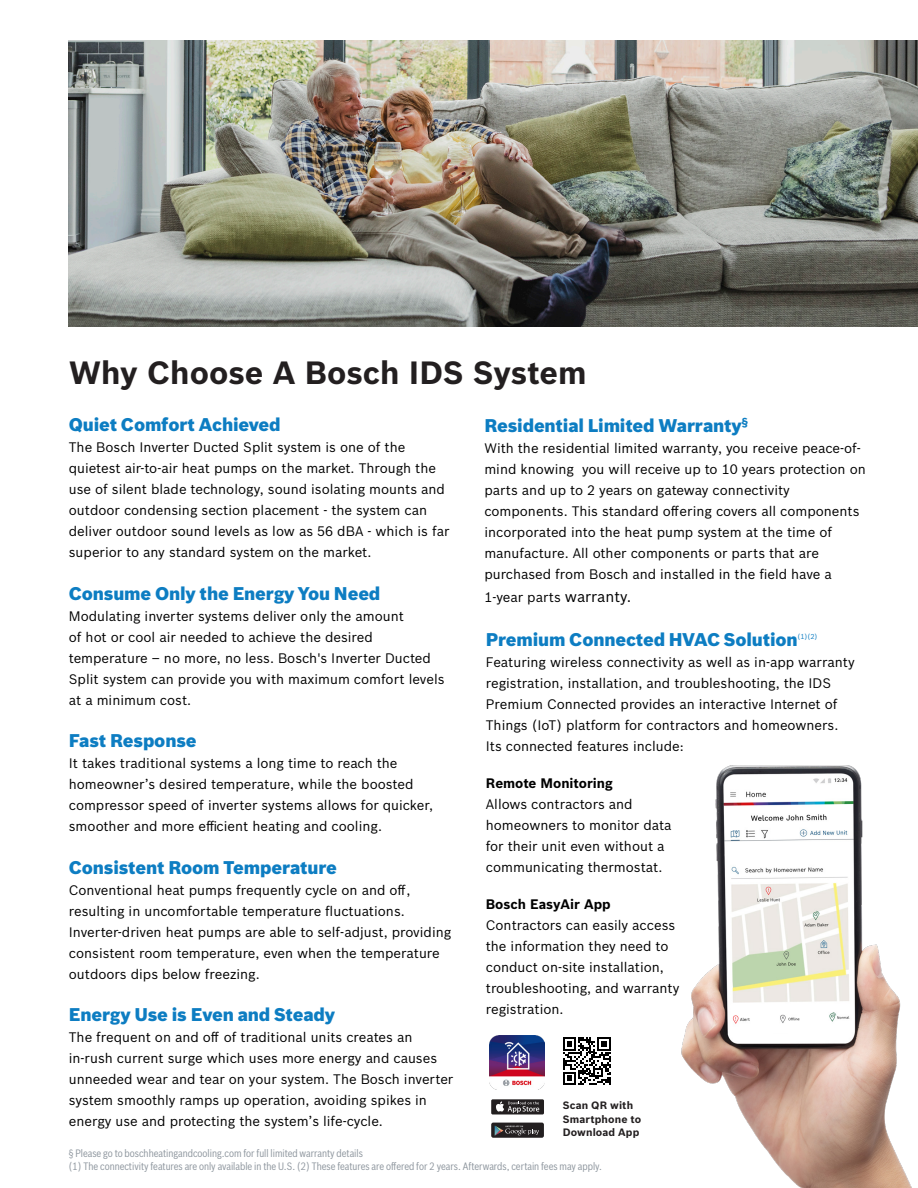
<style>
.page{position:relative;width:918px;height:1188px;background:#fff}
.page>*{position:absolute;margin:0;border:0;box-sizing:border-box;transform-origin:0 0}
.t1{font:700 31.5px "Bosch Sans";color:#231f20}
.Intro_11_6_Bosch_Blu{font:900 18px "Bosch Sans";letter-spacing:-.01em;color:#0d7dc2}
.Intro_11_6_Bosch_Blu-2{font:13.5px/21px "Bosch Sans";color:#000}
.t2{font:10.5px "Bosch Sans Cond";color:#8f979f}
.Intro_11_6_Bosch_Blu-3{font:700 10.5px/13.5px "Bosch Sans";letter-spacing:.01em;color:#231f20}
.Intro_11_6_Bosch_Blu-4{font:7.05px "Bosch Sans";color:#0d7dc2}
.s1{font-size:15px}
.s2{font-weight:700}
</style>
<div class="page">
<svg style="left:563px;top:1037px;width:48px;height:48px"></svg>
<img style="left:69px;top:41px;width:849px;height:286px">
<img style="left:681px;top:766px;width:231px;height:422px">
<div style="left:491px;top:1123px;width:53px;height:15px;background:#231f20;border-radius:2px"></div>
<svg style="left:495px;top:1126px;width:44px;height:10px"></svg>
<div style="left:491px;top:1099px;width:53px;height:15px;background:#231f20;border-radius:2px"></div>
<svg style="left:496px;top:1101px;width:43px;height:12px"></svg>
<img style="left:490px;top:1035px;width:54px;height:54px">
<p class="t1" style="left:69px;top:349px;width:519px">Why Choose A Bosch IDS System</p>
<p class="Intro_11_6_Bosch_Blu" style="left:484px;top:412px;width:266px">Residential Limited Warranty<sup>§</sup></p>
<p class="Intro_11_6_Bosch_Blu-2" style="left:484px;top:437px;width:383px">With the residential limited warranty, you receive peace-of&shy;mind knowing you will receive up to 10 years protection on parts and up to 2 years on gateway connectivity components. This standard offering covers all components incorporated into the heat pump system at the time of manufacture. All other components or parts that are purchased from Bosch and installed in the field have a</p>
<p class="Intro_11_6_Bosch_Blu-2" style="left:484px;top:585px;width:149px">1-year parts <span class="s1">warranty.</span></p>
<p class="Intro_11_6_Bosch_Blu" style="left:69px;top:411px;width:213px">Quiet Comfort Achieved</p>
<p class="Intro_11_6_Bosch_Blu-2" style="left:69px;top:436px;width:382px">The Bosch Inverter Ducted Split system is one of the quietest air-to-air heat pumps on the market. Through the use of silent blade technology, sound isolating mounts and outdoor condensing section placement - the system can deliver outdoor sound levels as low as 56 dBA - which is far superior to any standard system on the market.</p>
<p class="Intro_11_6_Bosch_Blu" style="left:69px;top:579px;width:313px">Consume Only the Energy You Need</p>
<p class="Intro_11_6_Bosch_Blu-2" style="left:69px;top:604px;width:377px">Modulating inverter systems deliver only the amount<br>of hot or cool air needed to achieve the desired temperature – no more, no less. Bosch's Inverter Ducted Split system can provide you with maximum comfort levels at a minimum cost.</p>
<p class="Intro_11_6_Bosch_Blu" style="left:69px;top:727px;width:129px">Fast Response</p>
<p class="Intro_11_6_Bosch_Blu-2" style="left:69px;top:752px;width:366px">It takes traditional systems a long time to reach the homeowner’s desired temperature, while the boosted compressor speed of inverter systems allows for quicker, smoother and more efficient heating and cooling.</p>
<p class="Intro_11_6_Bosch_Blu" style="left:69px;top:854px;width:270px">Consistent Room Temperature</p>
<p class="Intro_11_6_Bosch_Blu-2" style="left:69px;top:879px;width:384px">Conventional heat pumps frequently cycle on and off, resulting in uncomfortable temperature fluctuations.<br>Inverter-driven heat pumps are able to self-adjust, providing consistent room temperature, even when the temperature outdoors dips below freezing.</p>
<p class="Intro_11_6_Bosch_Blu" style="left:69px;top:1001px;width:268px">Energy Use is Even and Steady</p>
<p class="Intro_11_6_Bosch_Blu-2" style="left:69px;top:1026px;width:386px">The frequent on and off of traditional units creates an in-rush current surge which uses more energy and causes unneeded wear and tear on your system. The Bosch inverter system smoothly ramps up operation, avoiding spikes in energy use and protecting the system’s life-cycle.</p>
<p class="t2" style="left:69px;top:1145px;width:296px">§ Please go to boschheatingandcooling.com for full limited warranty details</p>
<p class="Intro_11_6_Bosch_Blu" style="left:486px;top:626px;width:313px">Premium Connected HVAC Solution</p>
<p class="Intro_11_6_Bosch_Blu-4" style="left:798px;top:632px;width:21px">(1)(2)</p>
<p class="Intro_11_6_Bosch_Blu-2" style="left:486px;top:651px;width:370px">Featuring wireless connectivity as well as in-app warranty registration, installation, and troubleshooting, the IDS Premium Connected provides an interactive Internet of Things (IoT) platform for contractors and homeowners.<br>Its connected features include:</p>
<p class="Intro_11_6_Bosch_Blu-2" style="left:486px;top:772px;width:187px"><span class="s2">Remote Monitoring<br></span>Allows contractors and homeowners to monitor data for their unit even without a communicating thermostat.</p>
<p class="Intro_11_6_Bosch_Blu-2" style="left:486px;top:892px;width:195px"><span class="s2">Bosch EasyAir App<br></span>Contractors can easily access the information they need to conduct on-site installation, troubleshooting, and warranty registration.</p>
<p class="Intro_11_6_Bosch_Blu-3" style="left:563px;top:1098px;width:80px">Scan QR with<br>Smartphone to<br>Download App</p>
<p class="t2" style="left:69px;top:1158px;width:534px">(1) The connectivity features are only available in the U.S. (2) These features are offered for 2 years. Afterwards, certain fees may apply.</p>
</div>
